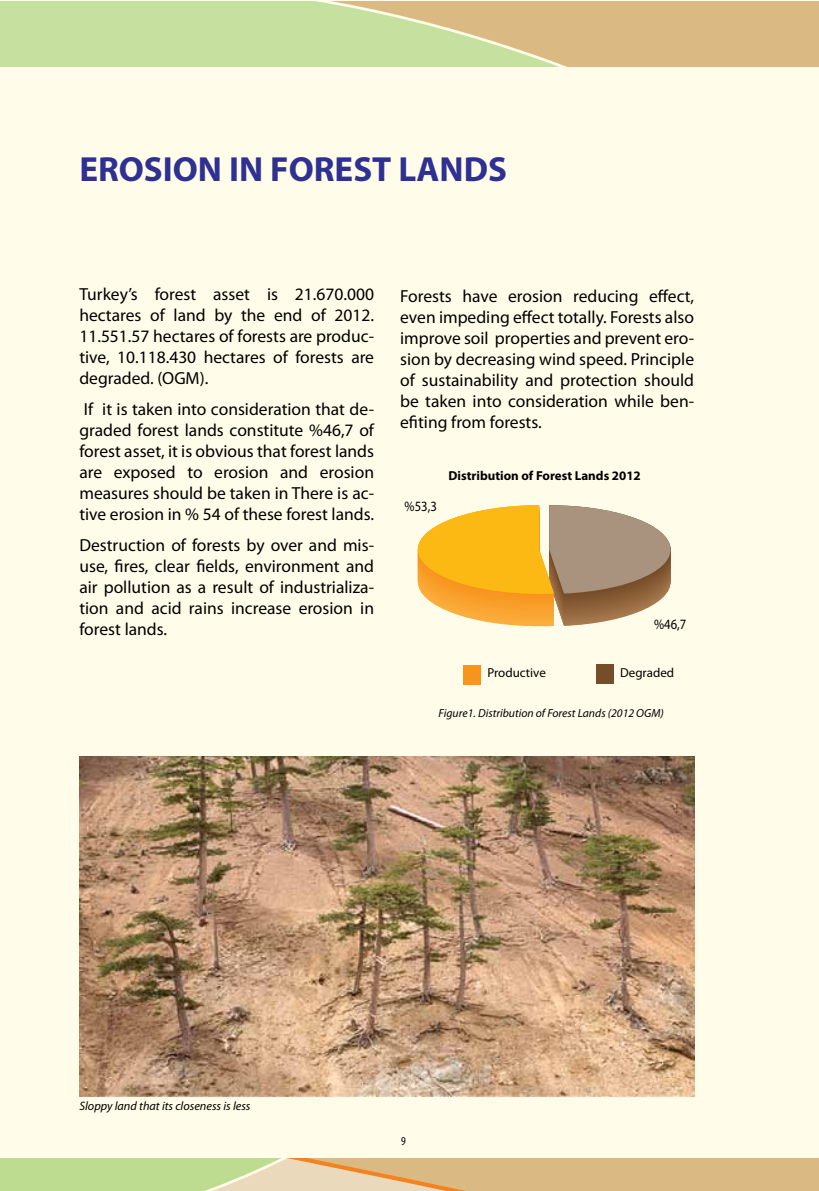
<style>
.page{position:relative;width:819px;height:1191px;background:#fffde9}
.page>*{position:absolute;margin:0;border:0;box-sizing:border-box;transform-origin:0 0}
.t1{font:700 35px "Myriad Pro";color:#2e3092}
.t2{font:17.5px/21px "Myriad Pro";color:#000;text-align:justify}
.t3{font:14.17px "Myriad Pro";color:#000;scale:.89 1}
.t4{font:700 12.95px "Myriad Pro";color:#000}
.t5{font:12.95px "Myriad Pro";color:#000}
.t6{font:italic 12.25px "Myriad Pro";color:#000}
.t7{font:condensed 12.25px "Myriad Pro";color:#000}
.t8{font:italic 11.72px "Myriad Pro";color:#000}
</style>
<div class="page">
<div style="left:0;top:1158px;width:818px;height:33px;background:#daba82"></div>
<svg style="left:0;top:1158px;width:465px;height:33px"></svg>
<svg style="left:0;top:1px;width:819px;height:65px;background:#cfd093"></svg>
<div style="left:464px;top:665px;width:17px;height:19px;background:#f7941e"></div>
<div style="left:596px;top:665px;width:17px;height:19px;background:#754d29"></div>
<svg style="left:418px;top:505px;width:253px;height:121px"></svg>
<img style="left:79px;top:756px;width:615px;height:340px">
<h1 class="t1" style="left:79px;top:146px;width:429px">EROSION IN FOREST LANDS</h1>
<p class="t2" style="left:79px;top:283px;width:296px">Turkey’s forest asset is 21.670.000 hectares of land by the end of 2012.<br>11.551.57 hectares of forests are produc&shy;tive, 10.118.430 hectares of forests are degraded. (OGM).</p>
<p class="t2" style="left:79px;top:398px;width:296px">If it is taken into consideration that de&shy;graded forest lands constitute %46,7 of forest asset, it is obvious that forest lands are exposed to erosion and erosion measures should be taken in There is ac&shy;tive erosion in % 54 of these forest lands.</p>
<p class="t2" style="left:79px;top:534px;width:296px">Destruction of forests by over and mis&shy;use, fires, clear fields, environment and air pollution as a result of industrializa&shy;tion and acid rains increase erosion in forest lands.</p>
<p class="t2" style="left:400px;top:285px;width:295px">Forests have erosion reducing effect, even impeding effect totally. Forests also improve soil properties and prevent ero&shy;sion by decreasing wind speed. Principle of sustainability and protection should be taken into consideration while ben&shy;efiting from forests.</p>
<p class="t3" style="left:392px;top:286px;width:23px">8 %</p>
<p class="t3" style="left:642px;top:362px;width:31px">Çayır</p>
<p class="t3" style="left:404px;top:497px;width:38px">%53,3</p>
<p class="t4" style="left:448px;top:467px;width:194px">Distribution of Forest Lands 2012</p>
<p class="t3" style="left:654px;top:616px;width:38px">%46,7</p>
<p class="t5" style="left:487px;top:665px;width:60px">Productive</p>
<p class="t5" style="left:620px;top:665px;width:55px">Degraded</p>
<p class="t3" style="left:488px;top:668px;width:43px">Verimli</p>
<p class="t3" style="left:624px;top:668px;width:38px">Bozuk</p>
<p class="t8" style="left:438px;top:705px;width:227px">Figure1. Distribution of Forest Lands (2012 OGM)</p>
<p class="t6" style="left:79px;top:1098px;width:173px">Sloppy land that its closeness is less</p>
<p class="t7" style="left:401px;top:1133px;width:6px">9</p>
</div>
